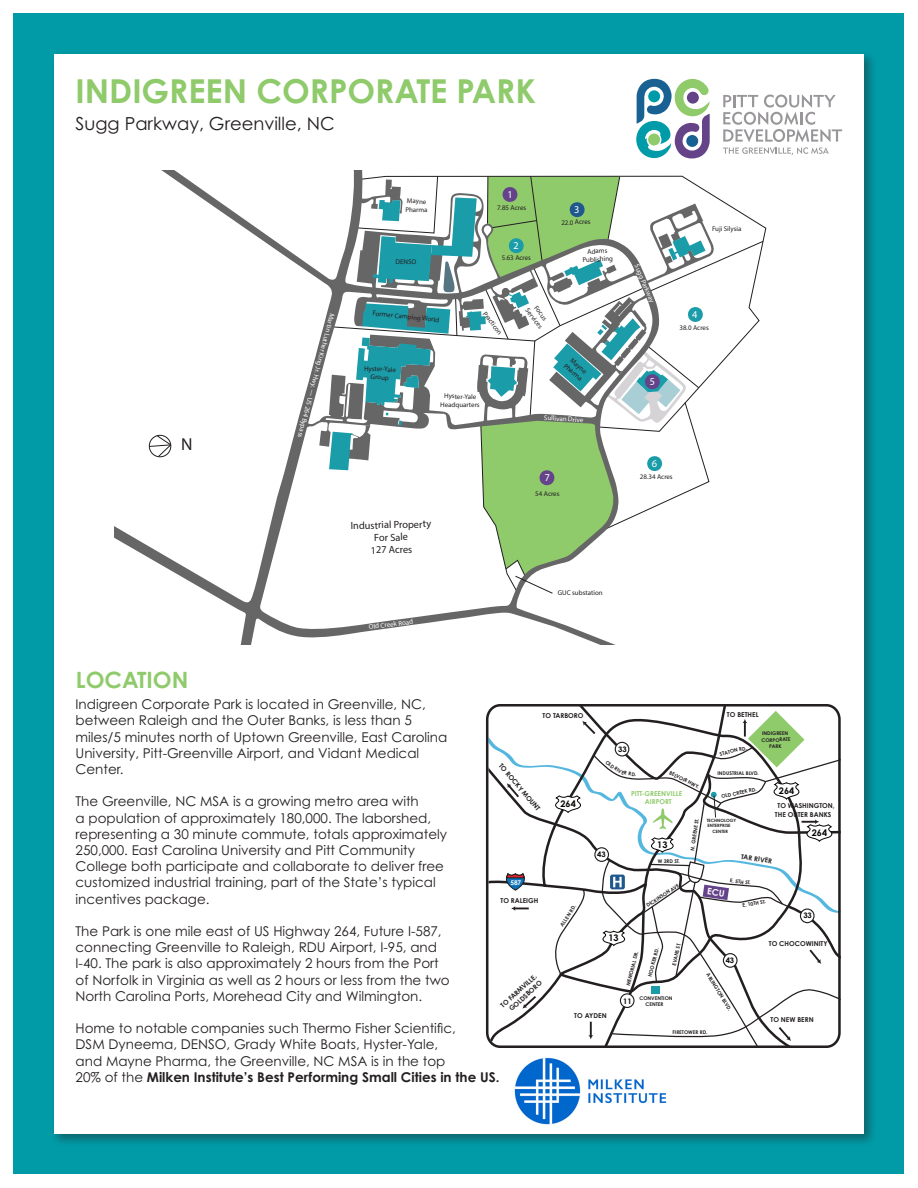
<style>
.page{position:relative;width:918px;height:1188px;background:#fff}
.page>*{position:absolute;margin:0;border:0;box-sizing:border-box;transform-origin:0 0}
.t1{font:700 33px "Century Gothic Pro";color:#8fca6b}
.t2{font:700 22.5px "Century Gothic Pro";color:#8fca6b}
.t3{font:18px "Century Gothic Pro";color:#231f20}
.t4{font:17.25px "Century Gothic";color:#231f20}
.t5{font:13.5px/16.2px "Century Gothic Pro";color:#231f20}
.t6{font:10.35px/12.5px "Century Gothic";color:#231f20;text-align:center}
.t7{font:10.35px "Century Gothic";color:#fff}
.t8{font:700 9.15px "Century Gothic";color:#050504}
.t9{font:700 7.5px "Century Gothic";color:#050504}
.t10{font:700 6.9px/8.2px "Century Gothic";color:#231f20;text-align:center}
.t11{font:700 6.9px "Century Gothic";color:#fff}
.t12{font:6.9px "Century Gothic";letter-spacing:-.005em;color:#231f20}
.t13{font:700 6.75px/8.1px "Century Gothic";color:#231f20;text-align:center}
.t14{font:700 6.75px/8.1px "Century Gothic";color:#8fca6b;text-align:center}
.t15{font:700 6.45px "Century Gothic";color:#fff}
.t16{font:700 5.1px/6px "Century Gothic";color:#231f20}
.t17{font:700 4.35px "Century Gothic";color:#231f20}
.s1{font-weight:700}
</style>
<div class="page">
<div style="left:14px;top:14px;width:890px;height:1160px;background:#009ba7"></div>
<div style="left:51px;top:51px;width:826px;height:1096px;background:#231f20;opacity:.42"></div>
<div style="left:54px;top:54px;width:810px;height:1080px;background:#fff"></div>
<svg style="left:114px;top:171px;width:499px;height:473px"></svg>
<svg style="left:148px;top:434px;width:24px;height:24px"></svg>
<svg style="left:723px;top:95px;width:119px;height:60px"></svg>
<svg style="left:636px;top:79px;width:74px;height:79px"></svg>
<img style="left:514px;top:1057px;width:153px;height:68px">
<svg style="left:306px;top:175px;width:458px;height:419px"></svg>
<svg style="left:488px;top:705px;width:353px;height:342px"></svg>
<p class="t1" style="left:76px;top:71px;width:462px">INDIGREEN CORPORATE PARK</p>
<p class="t3" style="left:76px;top:113px;width:261px">Sugg Parkway, Greenville, NC</p>
<p class="t4" style="left:181px;top:433px;width:13px">N</p>
<p class="t10" style="left:406px;top:197px;width:24px;text-align:left;rotate:1deg">Mayne<br>Pharma</p>
<p class="t10" style="left:396px;top:257px;width:22px;rotate:1deg">DENSO</p>
<p class="t12" style="left:497px;top:204px;width:31px;rotate:-1deg">7.85 Acres</p>
<p class="t12" style="left:502px;top:253px;width:31px;rotate:-1deg">5.63 Acres</p>
<p class="t7" style="left:574px;top:203px;width:7px">3</p>
<p class="t12" style="left:561px;top:218px;width:31px;rotate:-1deg">22.0 Acres</p>
<p class="t10" style="left:582px;top:248px;width:32px;rotate:-3deg">Adams<br>Publishing</p>
<p class="t11" style="left:337px;top:315px;width:130px;rotate:105deg">Martin Luther King Jr. Hwy. — US 264 Bypass</p>
<p class="t10" style="left:373px;top:309px;width:69px;rotate:6deg">Former Camping World</p>
<p class="t10" style="left:488px;top:310px;width:28px;rotate:52deg">Practicon</p>
<p class="t10" style="left:364px;top:364px;width:33px;rotate:2deg">Hyster-Yale<br>Group</p>
<p class="t10" style="left:441px;top:392px;width:41px;rotate:1deg">Hyster-Yale<br>Headquarters</p>
<p class="t6" style="left:351px;top:519px;width:82px;rotate:-1deg">Industrial Property<br>For Sale<br>127 Acres</p>
<p class="t11" style="left:368px;top:623px;width:46px;rotate:-7deg">Old Creek Road</p>
<p class="t10" style="left:537px;top:301px;width:25px;rotate:52deg">Focus<br>Services</p>
<p class="t10" style="left:573px;top:355px;width:24px;text-align:left;rotate:40deg">Mayne<br>Pharma</p>
<p class="t11" style="left:544px;top:413px;width:41px;rotate:4deg">Sullivan Drive</p>
<p class="t12" style="left:535px;top:489px;width:26px">54 Acres</p>
<p class="t12" style="left:558px;top:588px;width:46px">GUC substation</p>
<p class="t11" style="left:641px;top:263px;width:42px;rotate:67deg">Sugg Parkway</p>
<p class="t10" style="left:712px;top:224px;width:31px;rotate:1deg">Fuji Silysia</p>
<p class="t7" style="left:692px;top:308px;width:7px">4</p>
<p class="t12" style="left:680px;top:323px;width:31px">38.0 Acres</p>
<p class="t12" style="left:640px;top:473px;width:34px">28.34 Acres</p>
<p class="t2" style="left:76px;top:666px;width:114px">LOCATION</p>
<p class="t5" style="left:76px;top:696px;width:373px">Indigreen Corporate Park is located in Greenville, NC, between Raleigh and the Outer Banks, is less than 5 miles/5 minutes north of Uptown Greenville, East Carolina University, Pitt-Greenville Airport, and Vidant Medical Center.</p>
<p class="t5" style="left:76px;top:793px;width:373px">The Greenville, NC MSA is a growing metro area with<br>a population of approximately 180,000. The laborshed, representing a 30 minute commute, totals approximately 250,000. East Carolina University and Pitt Community College both participate and collaborate to deliver free customized industrial training, part of the State’s typical incentives package.</p>
<p class="t5" style="left:76px;top:923px;width:376px">The Park is one mile east of US Highway 264, Future I-587, connecting Greenville to Raleigh, RDU Airport, I-95, and I-40. The park is also approximately 2 hours from the Port of Norfolk in Virginia as well as 2 hours or less from the two North Carolina Ports, Morehead City and Wilmington.</p>
<p class="t5" style="left:76px;top:1020px;width:425px">Home to notable companies such Thermo Fisher Scientific,<br>DSM Dyneema, DENSO, Grady White Boats, Hyster-Yale,<br>and Mayne Pharma, the Greenville, NC MSA is in the top<br>20% of the <span class="s1">Milken Institute’s Best Performing Small Cities in the US.</span></p>
<p class="t13" style="left:727px;top:710px;width:33px">TO BETHEL</p>
<p class="t13" style="left:543px;top:711px;width:42px">TO TARBORO</p>
<p class="t16" style="left:761px;top:730px;width:31px;text-align:center">INDIGREEN<br>CORPORATE<br>PARK</p>
<p class="t16" style="left:719px;top:751px;width:29px;rotate:-14deg">STATON RD.</p>
<p class="t9" style="left:618px;top:744px;width:10px">33</p>
<p class="t13" style="left:503px;top:762px;width:61px;rotate:49deg">TO ROCKY MOUNT</p>
<p class="t16" style="left:671px;top:770px;width:34px;rotate:26deg">BELVOIR HWY.</p>
<p class="t16" style="left:718px;top:770px;width:43px">INDUSTRIAL BLVD.</p>
<p class="t8" style="left:779px;top:785px;width:17px">264</p>
<p class="t16" style="left:721px;top:793px;width:37px;rotate:-11deg">OLD CREEK RD.</p>
<p class="t14" style="left:631px;top:789px;width:53px">PITT-GREENVILLE<br>AIRPORT</p>
<p class="t8" style="left:561px;top:798px;width:17px">264</p>
<p class="t13" style="left:775px;top:802px;width:61px">TO WASHINGTON,<br>THE OUTER BANKS</p>
<p class="t16" style="left:689px;top:850px;width:34px;rotate:-81deg">N. GREENE ST.</p>
<p class="t17" style="left:707px;top:818px;width:31px">TECHNOLOGY</p>
<p class="t17" style="left:707px;top:823px;width:25px">ENTERPRISE</p>
<p class="t17" style="left:712px;top:828px;width:17px">CENTER</p>
<p class="t8" style="left:812px;top:827px;width:17px">264</p>
<p class="t8" style="left:657px;top:839px;width:12px">13</p>
<p class="t9" style="left:597px;top:850px;width:10px">43</p>
<p class="t13" style="left:742px;top:852px;width:33px;rotate:8deg">TAR RIVER</p>
<p class="t16" style="left:658px;top:858px;width:24px">W 3RD ST.</p>
<p class="t16" style="left:730px;top:878px;width:22px;rotate:6deg">E. 5TH ST.</p>
<p class="t15" style="left:510px;top:878px;width:12px">587</p>
<p class="t16" style="left:645px;top:903px;width:40px;rotate:-33deg">DICKINSON AVE</p>
<p class="t13" style="left:501px;top:896px;width:39px">TO RALEIGH</p>
<p class="t16" style="left:742px;top:902px;width:25px;rotate:-10deg">E. 10TH ST.</p>
<p class="t9" style="left:803px;top:911px;width:10px">33</p>
<p class="t16" style="left:559px;top:924px;width:13px;rotate:-56deg">ALLE</p>
<p class="t8" style="left:608px;top:932px;width:12px">13</p>
<p class="t13" style="left:769px;top:939px;width:60px">TO CHOCOWINITY</p>
<p class="t16" style="left:671px;top:965px;width:25px;rotate:-78deg">EVANS ST.</p>
<p class="t16" style="left:647px;top:976px;width:31px;rotate:-76deg">HOOKER RD.</p>
<p class="t16" style="left:625px;top:985px;width:37px;rotate:-76deg">MEMORIAL DR.</p>
<p class="t9" style="left:726px;top:956px;width:10px">43</p>
<p class="t16" style="left:710px;top:972px;width:44px;rotate:58deg">ARLINGTON BLVD.</p>
<p class="t13" style="left:499px;top:1003px;width:48px;rotate:-42deg">TO FARMVILLE,<br>GOLDSBORO</p>
<p class="t16" style="left:645px;top:995px;width:29px;text-indent:-6px">CONVENTION<br>CENTER</p>
<p class="t9" style="left:623px;top:996px;width:10px">11</p>
<p class="t13" style="left:574px;top:1011px;width:34px">TO AYDEN</p>
<p class="t13" style="left:771px;top:1015px;width:45px">TO NEW BERN</p>
<p class="t16" style="left:673px;top:1029px;width:37px">FIRETOWER RD.</p>
</div>
